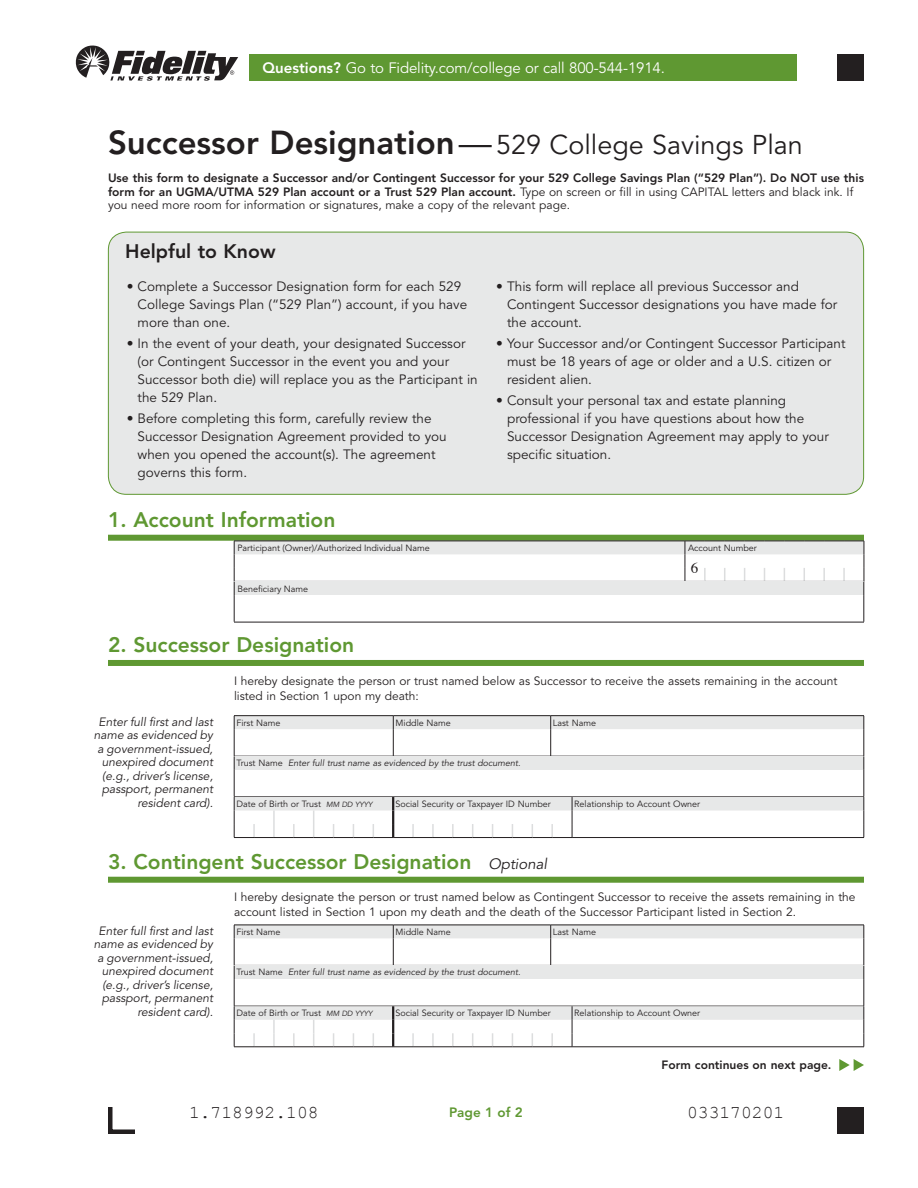
<style>
.page{position:relative;width:918px;height:1188px;background:#fff}
.page>*{position:absolute;margin:0;border:0;box-sizing:border-box;transform-origin:0 0}
.t1{font:27px "Avenir";color:#231f20}
.t2{font:800 21px "Avenir";color:#5f9832}
.t3{font:800 19.5px "Avenir";color:#231f20}
.t4{font:18px "Courier New";color:#231f20}
.t5{font:15px "Avenir";letter-spacing:-.01em;color:#fff}
.t6{font:15px "Times";color:#231f20}
.t7{font:13.5px/18px "Avenir";color:#231f20}
.t8{font:800 13.5px "Avenir";color:#5f9832}
.t9{font:800 12px/13.5px "Avenir";color:#231f20}
.t10{font:12px/15px "Avenir";color:#231f20}
.t11{font:italic 12px/13.5px "Avenir";color:#231f20;text-align:right}
.t12{font:9px "Avenir";color:#231f20}
.t13{font:italic 9px "Avenir";color:#231f20}
.t14{font:9px "Avenir LT Std";color:#231f20}
.s1{font-weight:800}
.s2{font-weight:800;font-size:33px}
.s3{font-size:33px}
.s4{font-weight:400}
.s5{font-style:normal}
.s6{font-style:italic;font-size:7.5px}
.s7{font-weight:400;font-style:italic;font-size:15px;color:#231f20}
</style>
<div class="page">
<svg style="left:76px;top:45px;width:162px;height:36px"></svg>
<div style="left:249px;top:54px;width:547px;height:27px;background:#5f9832"></div>
<div style="left:108px;top:535px;width:756px;height:6px;background:#5f9832"></div>
<div style="left:108px;top:660px;width:756px;height:6px;background:#5f9832"></div>
<div style="left:108px;top:877px;width:756px;height:6px;background:#5f9832"></div>
<div style="left:108px;top:232px;width:756px;height:262px;background:#e7e8e8;border-radius:18px"></div>
<hr style="left:234px;top:622px;width:630px;height:1px;background:#231f20">
<svg style="left:234px;top:541px;width:631px;height:81px"></svg>
<hr style="left:234px;top:715px;width:159px;height:1px;background:#231f20">
<hr style="left:393px;top:715px;width:158px;height:1px;background:#231f20">
<hr style="left:551px;top:715px;width:313px;height:1px;background:#231f20">
<svg style="left:234px;top:716px;width:631px;height:122px"></svg>
<svg style="left:234px;top:925px;width:631px;height:123px"></svg>
<svg style="left:839px;top:1059px;width:25px;height:12px"></svg>
<div style="left:837px;top:1107px;width:27px;height:27px;background:#231f20"></div>
<svg style="left:108px;top:1107px;width:27px;height:27px"></svg>
<div style="left:837px;top:54px;width:27px;height:27px;background:#231f20"></div>
<p class="t5" style="left:262px;top:59px;width:404px"><span class="s1">Questions?</span> Go to Fidelity.com/college or call 800-544-1914.</p>
<h1 class="t1" style="left:108px;top:129px;width:696px"><span class="s2">Successor Designation</span><span class="s3">—</span>529 College Savings Plan</h1>
<p class="t9" style="left:108px;top:171px;width:757px">Use this form to designate a Successor and/or Contingent Successor for your 529 College Savings Plan (“529 Plan”). Do NOT use this form for an UGMA/UTMA 529 Plan account or a Trust 529 Plan account. <span class="s4">Type on screen or fill in using CAPITAL letters and black ink. If you need more room for information or signatures, make a copy of the relevant page.</span></p>
<h3 class="t3" style="left:125px;top:239px;width:152px">Helpful to Know</h3>
<p class="t7" style="left:138px;top:277px;width:331px;text-indent:-11px">• Complete a Successor Designation form for each 529<br>College Savings Plan (“529 Plan”) account, if you have more than one.</p>
<p class="t7" style="left:138px;top:334px;width:342px;text-indent:-11px">• In the event of your death, your designated Successor (or Contingent Successor in the event you and your Successor both die) will replace you as the Participant in the 529 Plan.</p>
<p class="t7" style="left:138px;top:409px;width:311px;text-indent:-11px">• Before completing this form, carefully review the Successor Designation Agreement provided to you when you opened the account(s). The agreement governs this form.</p>
<p class="t7" style="left:507px;top:277px;width:332px;text-indent:-11px">• This form will replace all previous Successor and<br>Contingent Successor designations you have made for the account.</p>
<p class="t7" style="left:507px;top:334px;width:340px;text-indent:-11px">• Your Successor and/or Contingent Successor Participant must be 18 years of age or older and a U.S. citizen or resident alien.</p>
<p class="t7" style="left:507px;top:391px;width:323px;text-indent:-11px">• Consult your personal tax and estate planning professional if you have questions about how the Successor Designation Agreement may apply to your specific situation.</p>
<h2 class="t2" style="left:108px;top:508px;width:229px">1. Account Information</h2>
<p class="t14" style="left:237px;top:543px;width:194px">Participant (Owner)/Authorized Individual Name</p>
<p class="t14" style="left:688px;top:543px;width:70px">Account Number</p>
<p class="t6" style="left:691px;top:554px;width:9px">6</p>
<p class="t14" style="left:237px;top:583px;width:72px">Beneficiary Name</p>
<h2 class="t2" style="left:108px;top:633px;width:248px">2. Successor Designation</h2>
<p class="t10" style="left:234px;top:674px;width:605px">I hereby designate the person or trust named below as Successor to receive the assets remaining in the account listed in Section 1 upon my death:</p>
<p class="t12" style="left:236px;top:717px;width:46px">First Name</p>
<p class="t12" style="left:396px;top:717px;width:57px">Middle Name</p>
<p class="t12" style="left:553px;top:717px;width:45px">Last Name</p>
<p class="t13" style="left:236px;top:758px;width:286px"><span class="s5">Trust Name</span> Enter full trust name as evidenced by the trust document.</p>
<p class="t12" style="left:236px;top:799px;width:137px">Date of Birth or Trust <span class="s6">MM DD YYYY</span></p>
<p class="t12" style="left:395px;top:799px;width:157px">Social Security or Taxpayer ID Number</p>
<p class="t12" style="left:574px;top:799px;width:127px">Relationship to Account Owner</p>
<p class="t11" style="left:94px;top:715px;width:121px">Enter full first and last name as evidenced by a government-issued, unexpired document (e.g., driver’s license, passport, permanent resident card).</p>
<h2 class="t2" style="left:108px;top:850px;width:441px">3. Contingent Successor Designation <span class="s7">Optional</span></h2>
<p class="t10" style="left:234px;top:889px;width:623px">I hereby designate the person or trust named below as Contingent Successor to receive the assets remaining in the account listed in Section 1 upon my death and the death of the Successor Participant listed in Section 2.</p>
<p class="t12" style="left:236px;top:926px;width:46px">First Name</p>
<p class="t12" style="left:396px;top:926px;width:57px">Middle Name</p>
<p class="t12" style="left:553px;top:926px;width:45px">Last Name</p>
<p class="t13" style="left:236px;top:967px;width:286px"><span class="s5">Trust Name</span> Enter full trust name as evidenced by the trust document.</p>
<p class="t12" style="left:236px;top:1008px;width:137px">Date of Birth or Trust <span class="s6">MM DD YYYY</span></p>
<p class="t12" style="left:395px;top:1008px;width:157px">Social Security or Taxpayer ID Number</p>
<p class="t12" style="left:574px;top:1008px;width:127px">Relationship to Account Owner</p>
<p class="t11" style="left:94px;top:924px;width:121px">Enter full first and last name as evidenced by a government-issued, unexpired document (e.g., driver’s license, passport, permanent resident card).</p>
<p class="t9" style="left:661px;top:1059px;width:172px">Form continues on next page.</p>
<h3 class="t4" style="left:189px;top:1101px;width:131px">1.718992.108</h3>
<p class="t8" style="left:449px;top:1104px;width:75px">Page 1 of 2</p>
<h3 class="t4" style="left:687px;top:1101px;width:99px">033170201</h3>
</div>
